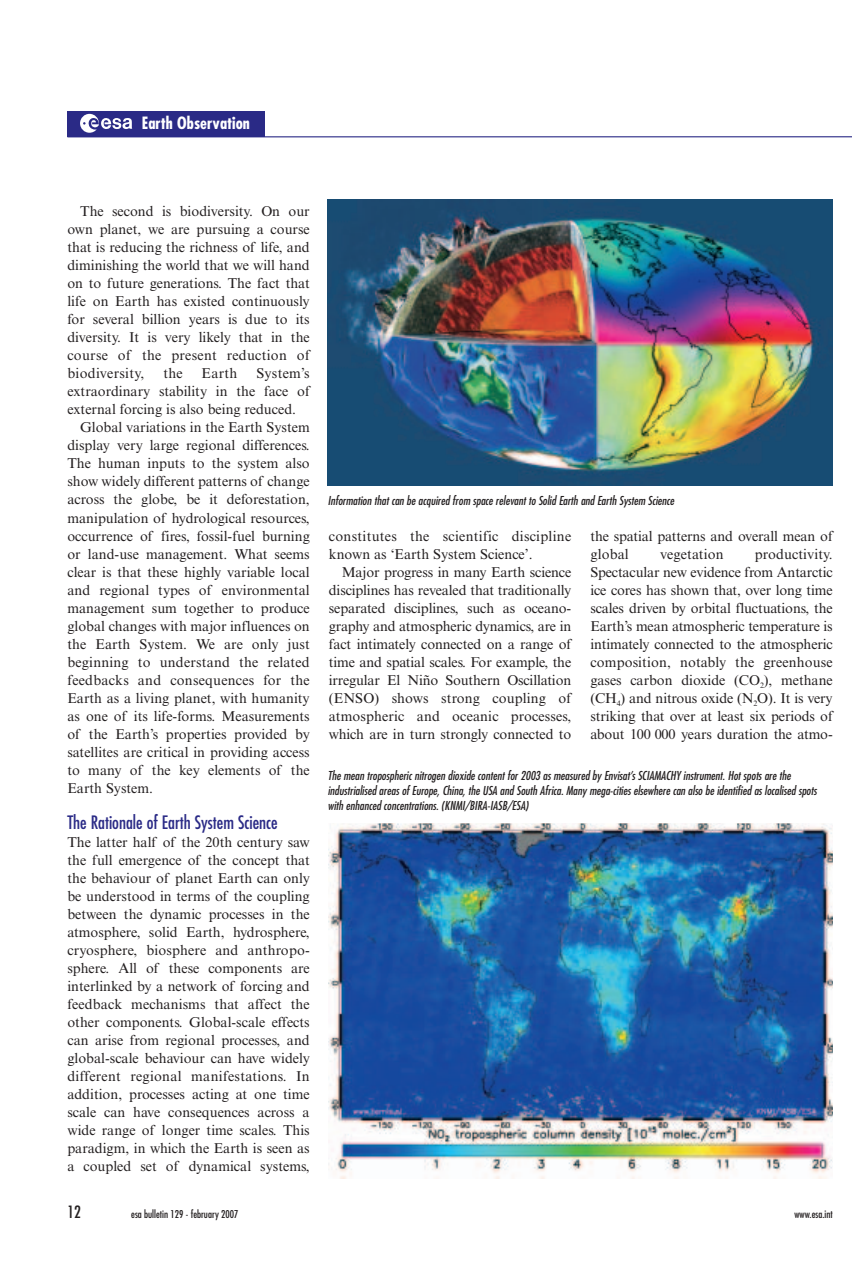
<style>
.page{position:relative;width:852px;height:1268px;background:#fff}
.page>*{position:absolute;margin:0;border:0;box-sizing:border-box;transform-origin:0 0}
.t1{font:condensed 18px "Futura Std";color:#2a2a86}
.t2{font:700 condensed 16.5px "Futura Std";color:#fff}
.t3{font:condensed 16.5px "Futura Std";color:#231f20}
.t4{font:14.25px/18px "Times New Roman MT Std";color:#231f20;text-align:justify}
.t5{font:14.25px/18px "Times New Roman MT Std";letter-spacing:.02em;color:#231f20}
.t6{font:italic condensed 12px/15px "Futura Std";color:#231f20}
.t7{font:condensed 10.5px "Futura Std";color:#231f20}
</style>
<div class="page">
<img style="left:67px;top:111px;width:785px;height:1068px">
<p class="t2" style="left:142px;top:116px;width:109px">Earth Observation</p>
<p class="t4" style="left:67px;top:204px;width:244px;text-indent:13px">The second is biodiversity. On our own planet, we are pursuing a course that is reducing the richness of life, and diminishing the world that we will hand on to future generations. The fact that life on Earth has existed continuously for several billion years is due to its diversity. It is very likely that in the course of the present reduction of biodiversity,</p>
<p class="t4" style="left:163px;top:366px;width:21px">the</p>
<p class="t4" style="left:202px;top:366px;width:37px">Earth</p>
<p class="t4" style="left:256px;top:366px;width:55px">System’s</p>
<p class="t4" style="left:67px;top:384px;width:244px">extraordinary stability in the face of</p>
<p class="t4" style="left:67px;top:402px;width:230px">external forcing is also being reduced.</p>
<p class="t4" style="left:80px;top:420px;width:231px">Global variations in the Earth System</p>
<p class="t4" style="left:67px;top:438px;width:244px">display very large regional differences.</p>
<p class="t4" style="left:67px;top:456px;width:244px">The human inputs to the system also</p>
<p class="t4" style="left:67px;top:474px;width:244px">show widely different patterns of change</p>
<p class="t4" style="left:67px;top:492px;width:244px">across the globe, be it deforestation,</p>
<p class="t4" style="left:67px;top:510px;width:244px">manipulation of hydrological resources,</p>
<p class="t4" style="left:67px;top:528px;width:244px">occurrence of fires, fossil-fuel burning</p>
<p class="t4" style="left:67px;top:546px;width:244px">or land-use management. What seems</p>
<p class="t4" style="left:67px;top:564px;width:244px">clear is that these highly variable local</p>
<p class="t4" style="left:67px;top:582px;width:244px">and regional types of environmental</p>
<p class="t4" style="left:67px;top:600px;width:244px">management sum together to produce</p>
<p class="t4" style="left:67px;top:618px;width:244px">global changes with major influences on</p>
<p class="t4" style="left:67px;top:636px;width:244px">the Earth System. We are only just</p>
<p class="t4" style="left:67px;top:654px;width:244px">beginning to understand the related</p>
<p class="t4" style="left:67px;top:672px;width:244px">feedbacks and consequences for the</p>
<p class="t4" style="left:67px;top:690px;width:244px">Earth as a living planet, with humanity</p>
<p class="t4" style="left:67px;top:708px;width:244px">as one of its life-forms. Measurements</p>
<p class="t4" style="left:67px;top:726px;width:244px">of the Earth’s properties provided by</p>
<p class="t4" style="left:67px;top:744px;width:244px">satellites are critical in providing access</p>
<p class="t4" style="left:67px;top:762px;width:244px">to many of the key elements of the</p>
<p class="t4" style="left:67px;top:780px;width:87px">Earth System.</p>
<p class="t1" style="left:67px;top:813px;width:212px">The Rationale of Earth System Science</p>
<p class="t4" style="left:67px;top:834px;width:244px">The latter half of the 20th century saw the full emergence of the concept that the behaviour of planet Earth can only be understood in terms of the coupling between the dynamic processes in the atmosphere, solid Earth, hydrosphere, cryosphere, biosphere and anthropo&shy;sphere. All of these components are interlinked by a network of forcing and feedback mechanisms that affect the other components. Global-scale effects can arise from regional processes, and global-scale behaviour can have widely different regional manifestations. In addition, processes acting at one time scale can have consequences across a wide range of longer time scales. This paradigm, in which the Earth is seen as a coupled set of dynamical systems,</p>
<p class="t6" style="left:328px;top:493px;width:348px">Information that can be acquired from space relevant to Solid Earth and Earth System Science</p>
<p class="t5" style="left:329px;top:528px;width:244px">constitutes the scientific discipline known as ‘Earth System Science’.</p>
<p class="t4" style="left:329px;top:564px;width:244px;text-indent:13px">Major progress in many Earth science disciplines has revealed that traditionally separated disciplines, such as oceano&shy;graphy and atmospheric dynamics, are in fact intimately connected on a range of time and spatial scales. For example, the irregular El Niño Southern Oscillation (ENSO) shows strong coupling of atmospheric and oceanic processes, which are in turn strongly connected to</p>
<p class="t4" style="left:590px;top:528px;width:244px">the spatial patterns and overall mean of global</p>
<p class="t4" style="left:590px;top:546px;width:244px;text-indent:164px">productivity.<br>Spectacular new evidence from Antarctic ice cores has shown that, over long time scales driven by orbital fluctuations, the Earth’s mean atmospheric temperature is intimately connected to the atmospheric composition, notably the greenhouse gases carbon dioxide (CO<sub>2</sub>), methane (CH<sub>4</sub>) and nitrous oxide (N<sub>2</sub>O). It is very striking that over at least six periods of about 100 000 years duration the atmo-</p>
<p class="t4" style="left:660px;top:546px;width:65px">vegetation</p>
<p class="t6" style="left:328px;top:769px;width:490px">The mean tropospheric nitrogen dioxide content for 2003 as measured by Envisat’s SCIAMACHY instrument. Hot spots are the industrialised areas of Europe, China, the USA and South Africa. Many mega-cities elsewhere can also be identified as localised spots with enhanced concentrations. (KNMI/BIRA-IASB/ESA)</p>
<p class="t3" style="left:67px;top:1204px;width:15px">12</p>
<p class="t7" style="left:131px;top:1209px;width:109px">esa bulletin 129 - february 2007</p>
<p class="t7" style="left:794px;top:1208px;width:40px">www.esa.int</p>
</div>
